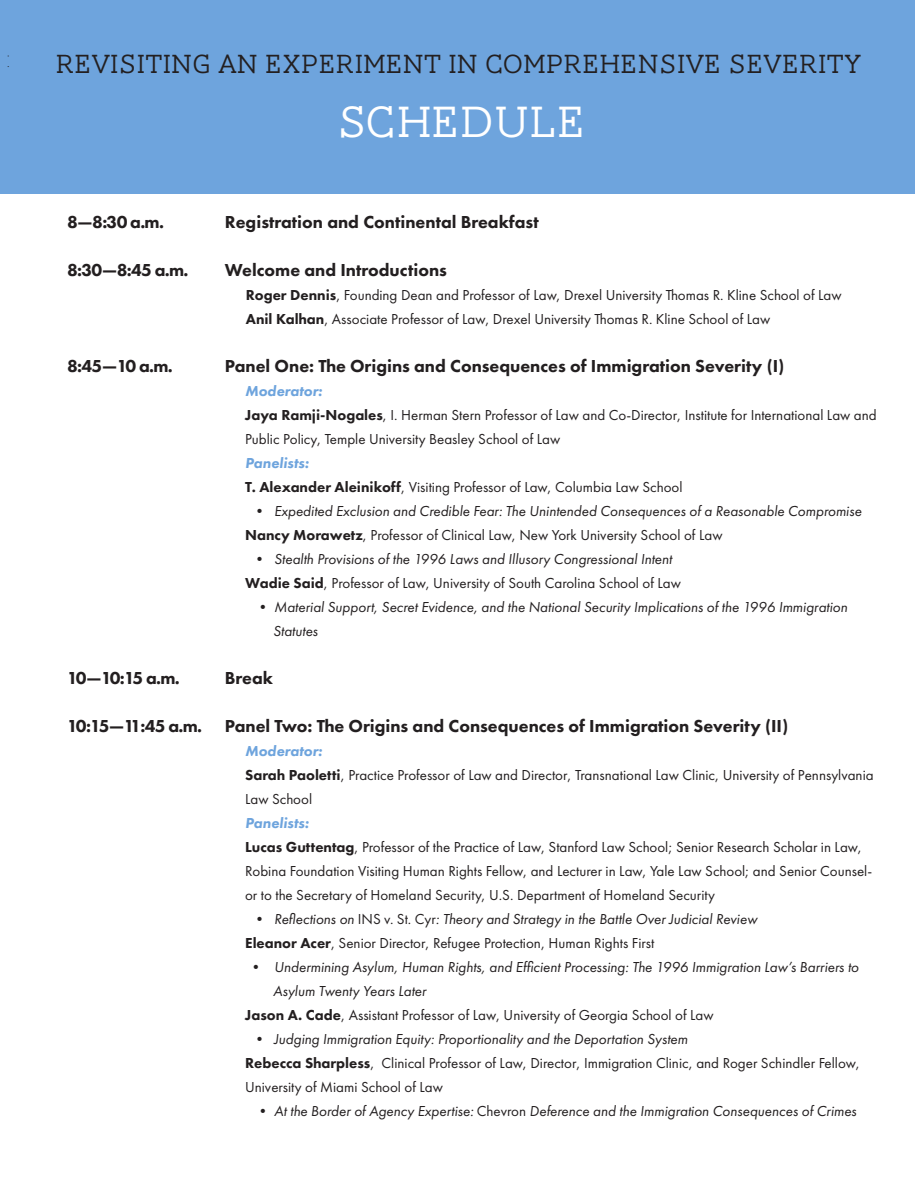
<style>
.page{position:relative;width:915px;height:1188px;background:#fff}
.page>*{position:absolute;margin:0;border:0;box-sizing:border-box;transform-origin:0 0}
.t1{font:300 45px "AW Conqueror Slab";letter-spacing:.01em;color:#fff}
.t2{font:300 27px "AW Conqueror Slab";letter-spacing:.01em;color:#231f20}
.t3{font:100 27px "Nanami";color:#231f20}
.t4{font:800 18px "Futura PT";color:#231f20}
.t5{font:15px/24px "Futura PT";color:#231f20}
.t6{font:italic 15px/24px "Futura PT";color:#231f20}
.s1{font-weight:800}
.s2{font-weight:800;font-style:italic;color:#6ea4dd}
.s3{font-style:normal}
.s4{font-weight:800;font-style:normal}
.s5{font-style:italic}
</style>
<div class="page">
<div style="left:0;top:0;width:915px;height:194px;background:#6ea4dd"></div>
<h2 class="t3" style="left:8px;top:44px;width:3px">:</h2>
<h2 class="t2" style="left:56px;top:50px;width:807px">REVISITING AN EXPERIMENT IN COMPREHENSIVE SEVERITY</h2>
<h1 class="t1" style="left:337px;top:99px;width:250px">SCHEDULE</h1>
<p class="t4" style="left:67px;top:210px;width:98px">8—8:30 a.m.</p>
<p class="t4" style="left:67px;top:258px;width:123px">8:30—8:45 a.m.</p>
<p class="t4" style="left:67px;top:354px;width:107px">8:45—10 a.m.</p>
<p class="t4" style="left:67px;top:666px;width:114px">10—10:15 a.m.</p>
<p class="t4" style="left:67px;top:714px;width:137px">10:15—11:45 a.m.</p>
<p class="t4" style="left:225px;top:210px;width:315px">Registration and Continental Breakfast</p>
<p class="t4" style="left:225px;top:258px;width:223px">Welcome and Introductions</p>
<p class="t5" style="left:246px;top:282px;width:597px"><span class="s1">Roger Dennis</span>, Founding Dean and Professor of Law, Drexel University Thomas R. Kline School of Law<br><span class="s1">Anil Kalhan</span>, Associate Professor of Law, Drexel University Thomas R. Kline School of Law</p>
<p class="t4" style="left:225px;top:354px;width:561px">Panel One: The Origins and Consequences of Immigration Severity (I)</p>
<p class="t5" style="left:245px;top:378px;width:633px"><span class="s2">Moderator:<br></span><span class="s1">Jaya Ramji-Nogales</span>, I. Herman Stern Professor of Law and Co-Director, Institute for International Law and<br>Public Policy, Temple University Beasley School of Law</p>
<p class="t5" style="left:245px;top:450px;width:439px"><span class="s2">Panelists:<br></span><span class="s1">T. Alexander Aleinikoff</span>, Visiting Professor of Law, Columbia Law School</p>
<p class="t6" style="left:245px;top:498px;width:618px;text-indent:7px"><span class="s3">•</span> Expedited Exclusion and Credible Fear: The Unintended Consequences of a Reasonable Compromise<br><span class="s4">Nancy Morawetz</span><span class="s3">, Professor of Clinical Law, New York University School of Law</span></p>
<p class="t6" style="left:245px;top:546px;width:437px;text-align:center"><span class="s3">•</span> Stealth Provisions of the 1996 Laws and Illusory Congressional Intent<br><span class="s4">Wadie Said</span><span class="s3">, Professor of Law, University of South Carolina School of Law</span></p>
<p class="t6" style="left:273px;top:594px;width:576px;text-indent:-17px"><span class="s3">•</span> Material Support, Secret Evidence, and the National Security Implications of the 1996 Immigration<br>Statutes</p>
<p class="t4" style="left:225px;top:666px;width:50px">Break</p>
<p class="t4" style="left:225px;top:714px;width:565px">Panel Two: The Origins and Consequences of Immigration Severity (II)</p>
<p class="t5" style="left:245px;top:738px;width:630px"><span class="s2">Moderator:<br></span><span class="s1">Sarah Paoletti</span>, Practice Professor of Law and Director, Transnational Law Clinic, University of Pennsylvania<br>Law School</p>
<p class="t5" style="left:245px;top:810px;width:629px"><span class="s2">Panelists:<br></span><span class="s1">Lucas Guttentag</span>, Professor of the Practice of Law, Stanford Law School; Senior Research Scholar in Law, Robina Foundation Visiting Human Rights Fellow, and Lecturer in Law, Yale Law School; and Senior Counsel&shy;or to the Secretary of Homeland Security, U.S. Department of Homeland Security</p>
<p class="t5" style="left:245px;top:906px;width:514px;text-indent:7px">• <span class="s5">Reflections on</span> INS v. St. Cyr<span class="s5">: Theory and Strategy in the Battle Over Judicial Review<br></span><span class="s1">Eleanor Acer</span>, Senior Director, Refugee Protection, Human Rights First</p>
<p class="t6" style="left:249px;top:954px;width:612px"><span class="s3">•</span> Undermining Asylum, Human Rights, and Efficient Processing: The 1996 Immigration Law’s Barriers to</p>
<p class="t6" style="left:273px;top:978px;width:155px">Asylum Twenty Years Later</p>
<p class="t5" style="left:245px;top:1002px;width:470px"><span class="s1">Jason A. Cade</span>, Assistant Professor of Law, University of Georgia School of Law</p>
<p class="t5" style="left:245px;top:1026px;width:616px;text-indent:7px">• <span class="s5">Judging Immigration Equity: Proportionality and the Deportation System<br></span><span class="s1">Rebecca Sharpless</span>, Clinical Professor of Law, Director, Immigration Clinic, and Roger Schindler Fellow,<br>University of Miami School of Law</p>
<p class="t6" style="left:256px;top:1098px;width:602px"><span class="s3">•</span> At the Border of Agency Expertise: <span class="s3">Chevron</span> Deference and the Immigration Consequences of Crimes</p>
</div>
